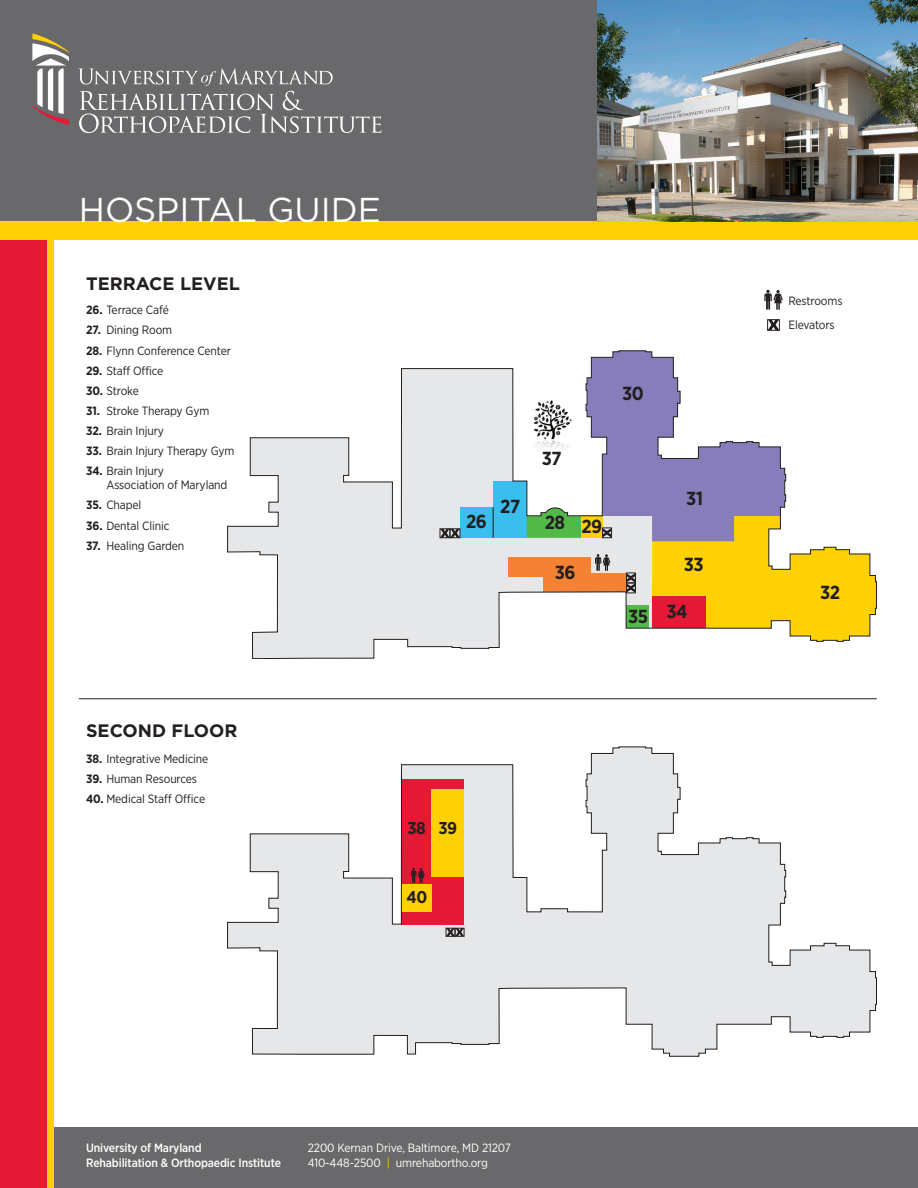
<style>
.page{position:relative;width:918px;height:1188px;background:#fff}
.page>*{position:absolute;margin:0;border:0;box-sizing:border-box;transform-origin:0 0}
.t1{font:34.5px "Gotham";color:#fff}
.t2{font:700 18.9px "Gotham Narrow";letter-spacing:-.025em;color:#231f20}
.t3{font:700 18px "Gotham";color:#231f20}
.t4{font:700 17.1px "Gotham Narrow";color:#231f20}
.t5{font:12px/14.4px "Gotham Narrow";letter-spacing:-.01em;color:#231f20}
.t6{font:12px "Gotham Narrow";letter-spacing:-.01em;color:#fff}
.t7{font:500 12px "Gotham Narrow";letter-spacing:-.01em;color:#fff}
.s1{font-weight:700}
.s2{color:#fed105}
</style>
<div class="page">
<div style="left:0;top:1128px;width:918px;height:60px;background:#69696c"></div>
<div style="left:0;top:0;width:51px;height:1188px;background:#e51836"></div>
<div style="left:0;top:0;width:881px;height:231px;background:#69696c"></div>
<div style="left:0;top:221px;width:918px;height:19px;background:#fed105"></div>
<img style="left:597px;top:0;width:321px;height:221px">
<svg style="left:32px;top:33px;width:37px;height:92px"></svg>
<svg style="left:78px;top:68px;width:304px;height:65px"></svg>
<div style="left:48px;top:235px;width:6px;height:953px;background:#fed105"></div>
<svg style="left:227px;top:350px;width:650px;height:309px"></svg>
<hr style="left:79px;top:698px;width:798px;height:1px;background:#231f20">
<svg style="left:764px;top:290px;width:19px;height:20px"></svg>
<svg style="left:769px;top:321px;width:9px;height:8px"></svg>
<div style="left:767px;top:319px;width:13px;height:12px;border:1px solid #231f20"></div>
<svg style="left:227px;top:747px;width:650px;height:310px"></svg>
<p class="t1" style="left:79px;top:188px;width:304px">HOSPITAL GUIDE</p>
<p class="t3" style="left:86px;top:271px;width:155px">TERRACE LEVEL</p>
<p class="t5" style="left:86px;top:303px;width:84px"><span class="s1">26.</span> Terrace Café</p>
<p class="t5" style="left:86px;top:323px;width:88px"><span class="s1">27.</span> Dining Room</p>
<p class="t5" style="left:86px;top:343px;width:146px"><span class="s1">28.</span> Flynn Conference Center</p>
<p class="t5" style="left:86px;top:363px;width:79px"><span class="s1">29.</span> Staff Office</p>
<p class="t5" style="left:86px;top:383px;width:54px"><span class="s1">30.</span> Stroke</p>
<p class="t5" style="left:86px;top:403px;width:125px"><span class="s1">31.</span> Stroke Therapy Gym</p>
<p class="t5" style="left:86px;top:423px;width:79px"><span class="s1">32.</span> Brain Injury</p>
<p class="t5" style="left:86px;top:443px;width:150px"><span class="s1">33.</span> Brain Injury Therapy Gym</p>
<p class="t5" style="left:106px;top:463px;width:123px;text-indent:-20px"><span class="s1">34.</span> Brain Injury<br>Association of Maryland</p>
<p class="t5" style="left:86px;top:498px;width:57px"><span class="s1">35.</span> Chapel</p>
<p class="t5" style="left:86px;top:518px;width:85px"><span class="s1">36.</span> Dental Clinic</p>
<p class="t5" style="left:86px;top:538px;width:100px"><span class="s1">37.</span> Healing Garden</p>
<p class="t2" style="left:466px;top:509px;width:22px">26</p>
<p class="t2" style="left:500px;top:494px;width:21px">27</p>
<p class="t2" style="left:542px;top:446px;width:21px">37</p>
<p class="t2" style="left:545px;top:512px;width:59px">28 29</p>
<p class="t2" style="left:555px;top:560px;width:22px">36</p>
<p class="t2" style="left:622px;top:381px;width:23px">30</p>
<p class="t2" style="left:686px;top:486px;width:18px">31</p>
<p class="t2" style="left:628px;top:604px;width:21px">35</p>
<p class="t2" style="left:684px;top:553px;width:21px">33</p>
<p class="t2" style="left:667px;top:600px;width:23px">34</p>
<p class="t3" style="left:86px;top:719px;width:153px">SECOND FLOOR</p>
<p class="t5" style="left:86px;top:751px;width:124px"><span class="s1">38.</span> Integrative Medicine</p>
<p class="t5" style="left:86px;top:772px;width:112px"><span class="s1">39.</span> Human Resources</p>
<p class="t5" style="left:86px;top:792px;width:121px"><span class="s1">40.</span> Medical Staff Office</p>
<p class="t4" style="left:407px;top:817px;width:51px">38 39</p>
<p class="t4" style="left:406px;top:886px;width:22px">40</p>
<p class="t5" style="left:788px;top:293px;width:56px">Restrooms</p>
<p class="t5" style="left:788px;top:317px;width:48px">Elevators</p>
<p class="t2" style="left:820px;top:580px;width:22px">32</p>
<p class="t7" style="left:86px;top:1141px;width:117px">University of Maryland</p>
<p class="t7" style="left:86px;top:1155px;width:196px">Rehabilitation &amp; Orthopaedic Institute</p>
<p class="t6" style="left:308px;top:1141px;width:205px">2200 Kernan Drive, Baltimore, MD 21207</p>
<p class="t6" style="left:308px;top:1155px;width:182px">410-448-2500 <span class="s2">|</span> umrehabortho.org</p>
</div>
